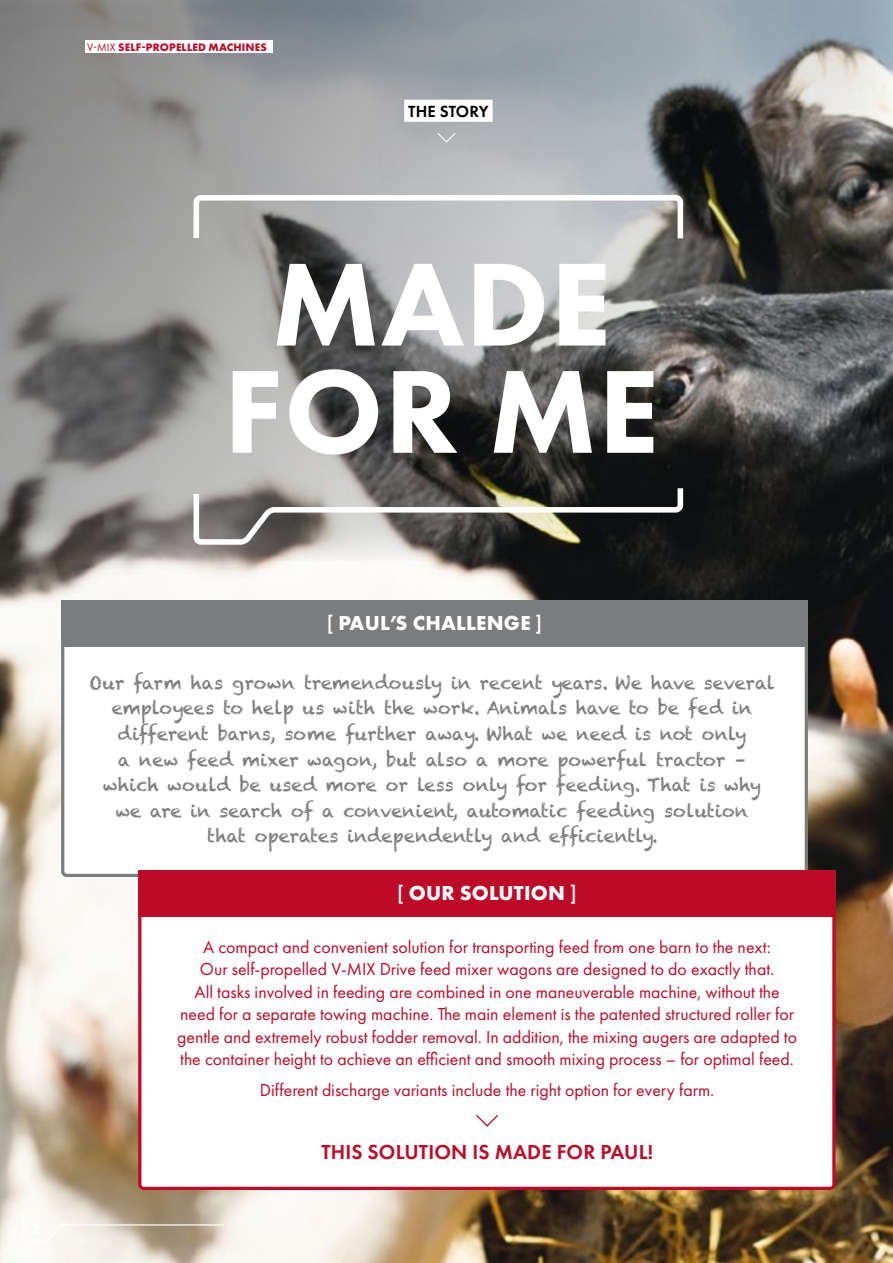
<style>
.page{position:relative;width:893px;height:1263px;background:#fff}
.page>*{position:absolute;margin:0;border:0;box-sizing:border-box;transform-origin:0 0}
.t1{font:800 122.4px/107.2px "Futura PT";letter-spacing:.01em;color:#fff;text-align:center}
.t2{font:700 21px "Futura PT";letter-spacing:.01em;color:#fff}
.t3{font:600 21px "Futura PT";letter-spacing:.01em;color:#bd0a26}
.t4{font:18px/22.5px "Futura PT";color:#bd0a26;text-align:center}
.t5{font:18px/25.5px "Chalkduster";color:#7b7c7e;text-align:center}
.t6{font:600 16.8px "Futura PT";letter-spacing:.005em;color:#000}
.t7{font:700 11.25px "Futura PT";letter-spacing:.01em;color:#bd0a26}
.s1{font-weight:400}
.s2{font-weight:500}
</style>
<div class="page">
<img style="left:0;top:561px;width:893px;height:702px">
<svg style="left:0;top:0;width:893px;height:561px;background:#797a7a"></svg>
<svg style="left:191px;top:192px;width:495px;height:52px;background:#b8b9ba"></svg>
<svg style="left:191px;top:483px;width:495px;height:65px;background:#6e6d68"></svg>
<svg style="left:436px;top:132px;width:21px;height:11px"></svg>
<div style="left:404px;top:100px;width:89px;height:22px;background:#fff"></div>
<div style="left:63px;top:602px;width:743px;height:273px;background:#fff;border-radius:4px"></div>
<div style="left:61px;top:600px;width:747px;height:47px;background:#7b7c7e"></div>
<div style="left:140px;top:872px;width:694px;height:316px;background:#fff;border-radius:4px"></div>
<div style="left:138px;top:870px;width:698px;height:320px;border:3px solid #bd0a26;border-radius:4px"></div>
<div style="left:138px;top:870px;width:698px;height:47px;background:#bd0a26"></div>
<svg style="left:476px;top:1115px;width:22px;height:12px"></svg>
<svg style="left:22px;top:1216px;width:203px;height:26px"></svg>
<div style="left:85px;top:40px;width:187px;height:13px;background:#fff"></div>
<p class="t7" style="left:87px;top:40px;width:181px"><span class="s1">V-MIX</span> SELF-PROPELLED MACHINES</p>
<p class="t6" style="left:408px;top:101px;width:82px">THE STORY</p>
<h1 class="t1" style="left:224px;top:249px;width:437px">MADE<br>FOR ME</h1>
<p class="t2" style="left:327px;top:610px;width:217px"><span class="s2">[</span> PAUL’S CHALLENGE <span class="s2">]</span></p>
<p class="t5" style="left:89px;top:670px;width:687px">Our farm has grown tremendously in recent years. We have several employees to help us with the work. Animals have to be fed in different barns, some further away. What we need is not only<br>a new feed mixer wagon, but also a more powerful tractor – which would be used more or less only for feeding. That is why we are in search of a convenient, automatic feeding solution<br>that operates independently and efficiently.</p>
<p class="t2" style="left:397px;top:879px;width:181px"><span class="s2">[</span> OUR SOLUTION <span class="s2">]</span></p>
<p class="t4" style="left:177px;top:935px;width:621px">A compact and convenient solution for transporting feed from one barn to the next:<br>Our self-propelled V-MIX Drive feed mixer wagons are designed to do exactly that.<br>All tasks involved in feeding are combined in one maneuverable machine, without the need for a separate towing machine. The main element is the patented structured roller for gentle and extremely robust fodder removal. In addition, the mixing augers are adapted to the container height to achieve an efficient and smooth mixing process – for optimal feed.</p>
<p class="t4" style="left:260px;top:1079px;width:456px">Different discharge variants include the right option for every farm.</p>
<p class="t3" style="left:321px;top:1138px;width:333px">THIS SOLUTION IS MADE FOR PAUL!</p>
</div>
